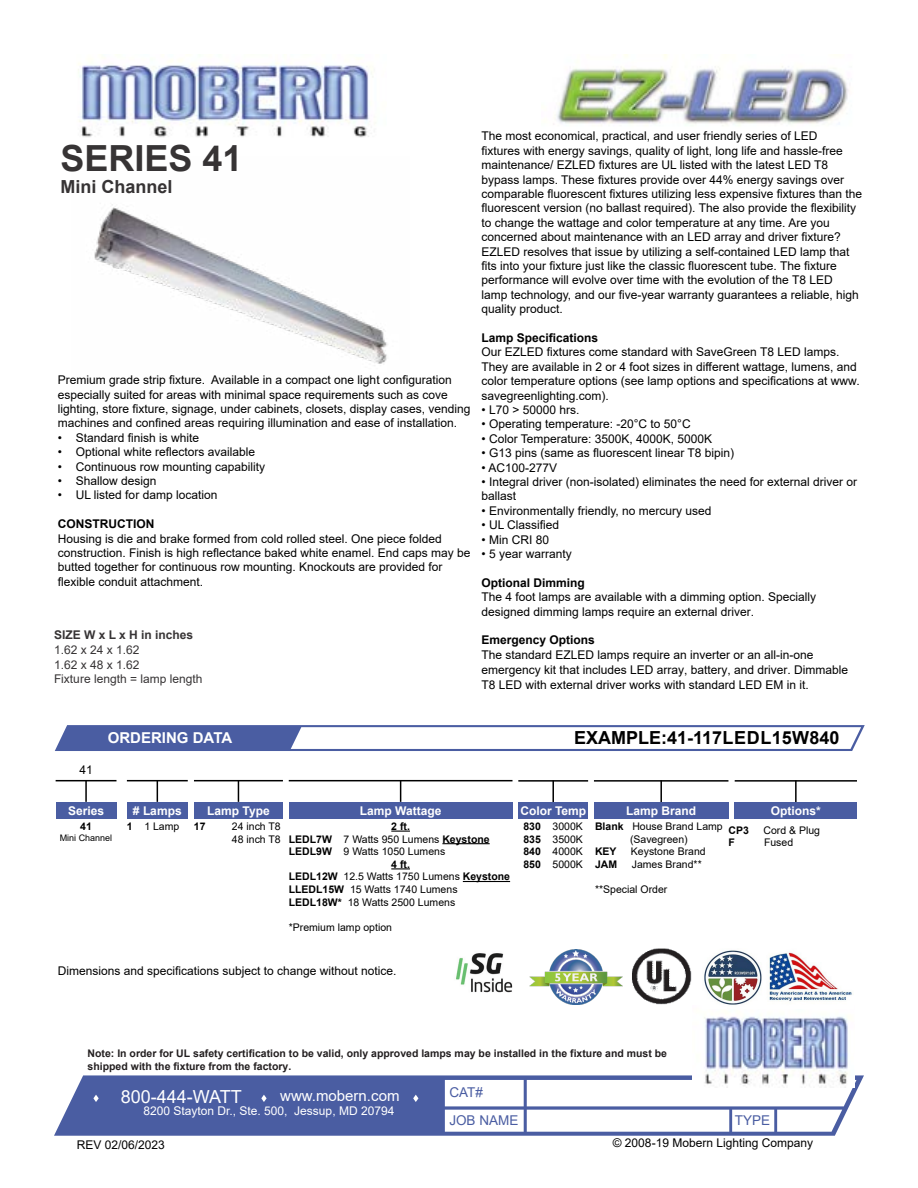
<style>
.page{position:relative;width:918px;height:1188px;background:#fff}
.page>*{position:absolute;margin:0;border:0;box-sizing:border-box;transform-origin:0 0}
.t1{font:700 36px "Arial";color:#373435}
.t2{font:700 18px "Arial";color:#000}
.t3{font:18px "Arial";color:#fff}
.t4{font:700 18px "Arial";color:#373435}
.t5{font:15px "Arial";color:#fff}
.t6{font:700 15px "Arial";color:#fff}
.t7{font:13.5px/28px "Arial";color:#4a5da2}
.t8{font:12px/14.4px "Arial";color:#000}
.t9{font:700 12px "Arial";color:#000}
.t10{font:700 12px "Arial";color:#fff}
.t11{font:12px/14.7px "Arial";color:#373435}
.t12{font:12px "Arial";color:#fff}
.t13{font:700 12px "Arial";color:#373435}
.t14{font:10.5px/12.6px "Arial";color:#000}
.t15{font:700 10.5px/12.6px "Arial";color:#231f20}
.t16{font:700 10.5px "Arial";color:#000}
.t17{font:9px "Arial";color:#000}
.s1{font-weight:700}
</style>
<div class="page">
<img style="left:78px;top:57px;width:295px;height:81px">
<img style="left:553px;top:54px;width:296px;height:72px">
<svg style="left:54px;top:1075px;width:810px;height:61px;fill:#4a5da2"></svg>
<img style="left:692px;top:1016px;width:162px;height:71px">
<svg style="left:93px;top:1095px;width:6px;height:7px"></svg>
<svg style="left:261px;top:1095px;width:6px;height:7px"></svg>
<svg style="left:413px;top:1095px;width:5px;height:7px"></svg>
<hr style="left:56px;top:780px;width:61px;height:1px;background:#000">
<hr style="left:85px;top:780px;width:2px;height:22px;background:#000">
<div style="left:56px;top:802px;width:61px;height:16px;background:#4a5da2"></div>
<hr style="left:127px;top:780px;width:61px;height:1px;background:#000">
<svg style="left:157px;top:781px;width:1px;height:21px"></svg>
<div style="left:127px;top:802px;width:61px;height:16px;background:#4a5da2"></div>
<hr style="left:194px;top:780px;width:89px;height:1px;background:#000">
<svg style="left:238px;top:781px;width:1px;height:21px"></svg>
<div style="left:194px;top:802px;width:89px;height:16px;background:#4a5da2"></div>
<hr style="left:289px;top:780px;width:224px;height:1px;background:#000">
<svg style="left:400px;top:781px;width:1px;height:21px"></svg>
<div style="left:289px;top:802px;width:224px;height:16px;background:#4a5da2"></div>
<svg style="left:391px;top:831px;width:19px;height:1px"></svg>
<hr style="left:442px;top:843px;width:48px;height:1px;background:#000">
<svg style="left:391px;top:868px;width:19px;height:1px"></svg>
<hr style="left:463px;top:881px;width:47px;height:1px;background:#000">
<hr style="left:518px;top:780px;width:70px;height:2px;background:#000">
<hr style="left:552px;top:780px;width:2px;height:22px;background:#000">
<div style="left:518px;top:802px;width:70px;height:17px;background:#4a5da2"></div>
<hr style="left:594px;top:780px;width:134px;height:2px;background:#000">
<hr style="left:660px;top:780px;width:2px;height:22px;background:#000">
<div style="left:594px;top:802px;width:134px;height:17px;background:#4a5da2"></div>
<hr style="left:735px;top:780px;width:122px;height:2px;background:#000">
<hr style="left:795px;top:780px;width:2px;height:22px;background:#000">
<div style="left:735px;top:802px;width:122px;height:17px;background:#4a5da2"></div>
<svg style="left:55px;top:725px;width:810px;height:26px"></svg>
<img style="left:94px;top:204px;width:294px;height:160px">
<img style="left:632px;top:948px;width:60px;height:57px">
<img style="left:704px;top:950px;width:148px;height:55px">
<img style="left:530px;top:950px;width:93px;height:54px">
<img style="left:456px;top:953px;width:57px;height:40px">
<h1 class="t1" style="left:60px;top:133px;width:184px">SERIES 41</h1>
<h2 class="t4" style="left:60px;top:174px;width:114px">Mini Channel</h2>
<p class="t8" style="left:58px;top:373px;width:414px">Premium grade strip fixture. Available in a compact one light configuration especially suited for areas with minimal space requirements such as cove lighting, store fixture, signage, under cabinets, closets, display cases, vending machines and confined areas requiring illumination and ease of installation.</p>
<p class="t8" style="left:58px;top:430px;width:143px">• Standard finish is white</p>
<p class="t8" style="left:58px;top:445px;width:199px">• Optional white reflectors available</p>
<p class="t8" style="left:58px;top:459px;width:209px">• Continuous row mounting capability</p>
<p class="t8" style="left:58px;top:474px;width:100px">• Shallow design</p>
<p class="t8" style="left:58px;top:488px;width:161px">• UL listed for damp location</p>
<p class="t9" style="left:58px;top:516px;width:98px">CONSTRUCTION</p>
<p class="t8" style="left:58px;top:531px;width:414px">Housing is die and brake formed from cold rolled steel. One piece folded construction. Finish is high reflectance baked white enamel. End caps may be butted together for continuous row mounting. Knockouts are provided for flexible conduit attachment.</p>
<p class="t13" style="left:54px;top:626px;width:141px">SIZE W x L x H in inches</p>
<p class="t11" style="left:54px;top:642px;width:150px">1.62 x 24 x 1.62<br>1.62 x 48 x 1.62<br>Fixture length = lamp length</p>
<p class="t8" style="left:482px;top:129px;width:382px">The most economical, practical, and user friendly series of LED<br>fixtures with energy savings, quality of light, long life and hassle-free maintenance/ EZLED fixtures are UL listed with the latest LED T8 bypass lamps. These fixtures provide over 44% energy savings over comparable fluorescent fixtures utilizing less expensive fixtures than the fluorescent version (no ballast required). The also provide the flexibility to change the wattage and color temperature at any time. Are you concerned about maintenance with an LED array and driver fixture?<br>EZLED resolves that issue by utilizing a self-contained LED lamp that fits into your fixture just like the classic fluorescent tube. The fixture performance will evolve over time with the evolution of the T8 LED<br>lamp technology, and our five-year warranty guarantees a reliable, high quality product.</p>
<p class="t9" style="left:482px;top:329px;width:118px">Lamp Specifications</p>
<p class="t8" style="left:482px;top:345px;width:380px">Our EZLED fixtures come standard with SaveGreen T8 LED lamps.<br>They are available in 2 or 4 foot sizes in different wattage, lumens, and color temperature options (see lamp options and specifications at www. savegreenlighting.com).</p>
<p class="t8" style="left:482px;top:403px;width:99px">• L70 &gt; 50000 hrs.</p>
<p class="t8" style="left:482px;top:417px;width:211px">• Operating temperature: -20°C to 50°C</p>
<p class="t8" style="left:482px;top:431px;width:232px">• Color Temperature: 3500K, 4000K, 5000K</p>
<p class="t8" style="left:482px;top:446px;width:254px">• G13 pins (same as fluorescent linear T8 bipin)</p>
<p class="t8" style="left:482px;top:460px;width:77px">• AC100-277V</p>
<p class="t8" style="left:482px;top:475px;width:377px">• Integral driver (non-isolated) eliminates the need for external driver or ballast</p>
<p class="t8" style="left:482px;top:503px;width:232px">• Environmentally friendly, no mercury used</p>
<p class="t8" style="left:482px;top:518px;width:79px">• UL Classified</p>
<p class="t8" style="left:482px;top:532px;width:69px">• Min CRI 80</p>
<p class="t8" style="left:482px;top:547px;width:92px">• 5 year warranty</p>
<p class="t9" style="left:482px;top:574px;width:105px">Optional Dimming</p>
<p class="t8" style="left:482px;top:590px;width:336px">The 4 foot lamps are available with a dimming option. Specially designed dimming lamps require an external driver.</p>
<p class="t9" style="left:482px;top:632px;width:115px">Emergency Options</p>
<p class="t8" style="left:482px;top:648px;width:368px;line-height:15px">The standard EZLED lamps require an inverter or an all-in-one emergency kit that includes LED array, battery, and driver. Dimmable<br>T8 LED with external driver works with standard LED EM in it.</p>
<p class="t8" style="left:79px;top:763px;width:15px">41</p>
<p class="t6" style="left:108px;top:727px;width:126px">ORDERING DATA</p>
<h2 class="t2" style="left:574px;top:725px;width:267px">EXAMPLE:41-117LEDL15W840</h2>
<p class="t10" style="left:68px;top:802px;width:38px">Series</p>
<p class="t16" style="left:80px;top:819px;width:13px">41</p>
<p class="t17" style="left:60px;top:831px;width:54px">Mini Channel</p>
<p class="t10" style="left:133px;top:802px;width:50px"># Lamps</p>
<p class="t14" style="left:127px;top:820px;width:54px"><span class="s1">1</span> 1 Lamp</p>
<p class="t10" style="left:207px;top:802px;width:64px">Lamp Type</p>
<p class="t16" style="left:194px;top:819px;width:13px">17</p>
<p class="t14" style="left:232px;top:820px;width:50px">24 inch T8<br>48 inch T8</p>
<p class="t10" style="left:360px;top:802px;width:83px">Lamp Wattage</p>
<p class="t16" style="left:391px;top:819px;width:20px">2 ft.</p>
<p class="t14" style="left:289px;top:833px;width:202px"><span class="s1">LEDL7W</span> 7 Watts 950 Lumens <span class="s1">Keystone</span></p>
<p class="t14" style="left:289px;top:845px;width:158px"><span class="s1">LEDL9W</span> 9 Watts 1050 Lumens</p>
<p class="t16" style="left:391px;top:857px;width:20px">4 ft.</p>
<p class="t14" style="left:289px;top:870px;width:223px"><span class="s1">LEDL12W</span> 12.5 Watts 1750 Lumens <span class="s1">Keystone</span></p>
<p class="t14" style="left:289px;top:883px;width:170px"><span class="s1">LLEDL15W</span> 15 Watts 1740 Lumens</p>
<p class="t14" style="left:289px;top:896px;width:168px"><span class="s1">LEDL18W*</span> 18 Watts 2500 Lumens</p>
<p class="t14" style="left:289px;top:921px;width:105px">*Premium lamp option</p>
<p class="t10" style="left:520px;top:802px;width:67px">Color Temp</p>
<p class="t14" style="left:523px;top:820px;width:61px;text-align:justify"><span class="s1">830</span> 3000K <span class="s1">835</span> 3500K <span class="s1">840</span> 4000K <span class="s1">850</span> 5000K</p>
<p class="t10" style="left:626px;top:802px;width:72px">Lamp Brand</p>
<p class="t10" style="left:771px;top:802px;width:52px">Options*</p>
<p class="t14" style="left:595px;top:820px;width:129px;text-align:center"><span class="s1">Blank</span> House Brand Lamp (Savegreen)</p>
<p class="t16" style="left:595px;top:844px;width:23px">KEY</p>
<p class="t14" style="left:631px;top:845px;width:76px">Keystone Brand</p>
<p class="t16" style="left:595px;top:857px;width:24px">JAM</p>
<p class="t14" style="left:632px;top:858px;width:72px">James Brand**</p>
<p class="t14" style="left:595px;top:883px;width:74px">**Special Order</p>
<p class="t16" style="left:728px;top:823px;width:22px">CP3</p>
<p class="t14" style="left:763px;top:824px;width:58px">Cord &amp; Plug</p>
<p class="t16" style="left:728px;top:835px;width:8px">F</p>
<p class="t14" style="left:764px;top:836px;width:31px">Fused</p>
<p class="t8" style="left:58px;top:964px;width:340px">Dimensions and specifications subject to change without notice.</p>
<p class="t15" style="left:88px;top:1047px;width:581px">Note: In order for UL safety certification to be valid, only approved lamps may be installed in the fixture and must be shipped with the fixture from the factory.</p>
<h2 class="t3" style="left:121px;top:1084px;width:123px">800-444-WATT</h2>
<p class="t5" style="left:280px;top:1085px;width:121px">www.mobern.com</p>
<p class="t7" style="left:449px;top:1078px;width:71px">CAT#<br>JOB NAME</p>
<p class="t12" style="left:144px;top:1102px;width:252px">8200 Stayton Dr., Ste. 500, Jessup, MD 20794</p>
<p class="t7" style="left:735px;top:1106px;width:37px">TYPE</p>
<p class="t8" style="left:77px;top:1138px;width:90px">REV 02/06/2023</p>
<p class="t8" style="left:613px;top:1136px;width:202px">© 2008-19 Mobern Lighting Company</p>
</div>
